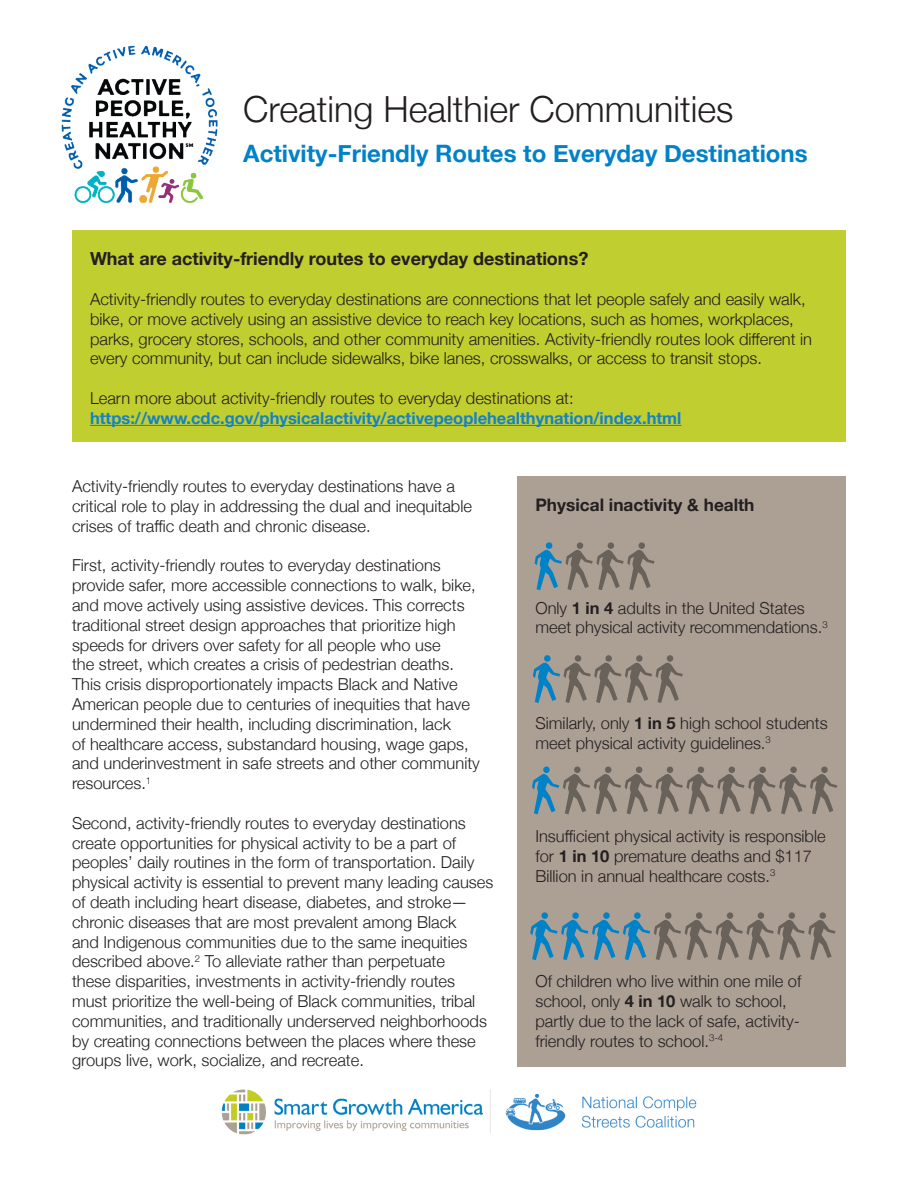
<style>
.page{position:relative;width:918px;height:1188px;background:#fff}
.page>*{position:absolute;margin:0;border:0;box-sizing:border-box;transform-origin:0 0}
.t1{font:300 36px "Helvetica Neue";color:#231f20}
.t2{font:700 24px "Helvetica Neue";color:#0082c8}
.t3{font:700 18px "Helvetica Neue";color:#231f20}
.t4{font:700 17.25px "Helvetica Neue";color:#231f20}
.t5{font:300 16.5px/19.8px "Helvetica Neue";color:#231f20}
.t6{font:700 16.5px "Helvetica Neue";color:#1582c5}
.s1{font-weight:700}
</style>
<div class="page">
<img style="left:61px;top:45px;width:157px;height:159px">
<img style="left:222px;top:1089px;width:475px;height:46px">
<div style="left:517px;top:476px;width:329px;height:590px;background:#aca095"></div>
<div style="left:546px;top:542px;width:6px;height:7px;background:#0082c8;border-radius:50%"></div>
<div style="left:577px;top:542px;width:6px;height:7px;background:#69625b;border-radius:50%"></div>
<div style="left:639px;top:542px;width:6px;height:7px;background:#69625b;border-radius:50%"></div>
<div style="left:544px;top:655px;width:7px;height:7px;background:#0082c8;border-radius:50%"></div>
<div style="left:575px;top:655px;width:6px;height:7px;background:#69625b;border-radius:50%"></div>
<div style="left:636px;top:655px;width:7px;height:7px;background:#69625b;border-radius:50%"></div>
<div style="left:541px;top:912px;width:7px;height:7px;background:#0082c8;border-radius:50%"></div>
<div style="left:572px;top:912px;width:7px;height:7px;background:#0082c8;border-radius:50%"></div>
<div style="left:603px;top:912px;width:7px;height:7px;background:#0082c8;border-radius:50%"></div>
<div style="left:634px;top:912px;width:7px;height:7px;background:#0082c8;border-radius:50%"></div>
<div style="left:696px;top:912px;width:6px;height:7px;background:#69625b;border-radius:50%"></div>
<div style="left:789px;top:912px;width:6px;height:7px;background:#69625b;border-radius:50%"></div>
<div style="left:819px;top:912px;width:7px;height:7px;background:#69625b;border-radius:50%"></div>
<div style="left:608px;top:542px;width:6px;height:7px;background:#69625b;border-radius:50%"></div>
<svg style="left:535px;top:550px;width:120px;height:40px"></svg>
<div style="left:605px;top:655px;width:7px;height:7px;background:#69625b;border-radius:50%"></div>
<div style="left:667px;top:655px;width:6px;height:7px;background:#69625b;border-radius:50%"></div>
<svg style="left:533px;top:663px;width:150px;height:40px"></svg>
<svg style="left:532px;top:767px;width:305px;height:47px"></svg>
<div style="left:665px;top:912px;width:7px;height:7px;background:#69625b;border-radius:50%"></div>
<div style="left:727px;top:912px;width:6px;height:7px;background:#69625b;border-radius:50%"></div>
<div style="left:758px;top:912px;width:6px;height:7px;background:#69625b;border-radius:50%"></div>
<svg style="left:530px;top:920px;width:306px;height:40px"></svg>
<div style="left:72px;top:230px;width:774px;height:212px;background:#c0ce30"></div>
<hr style="left:90px;top:425px;width:591px;height:1px;background:#1582c5">
<p class="t1" style="left:243px;top:80px;width:492px">Creating Healthier Communities</p>
<p class="t2" style="left:243px;top:134px;width:566px">Activity-Friendly Routes to Everyday Destinations</p>
<p class="t3" style="left:90px;top:245px;width:500px">What are activity-friendly routes to everyday destinations?</p>
<p class="t5" style="left:90px;top:288px;width:724px">Activity-friendly routes to everyday destinations are connections that let people safely and easily walk, bike, or move actively using an assistive device to reach key locations, such as homes, workplaces, parks, grocery stores, schools, and other community amenities. Activity-friendly routes look different in every community, but can include sidewalks, bike lanes, crosswalks, or access to transit stops.</p>
<p class="t5" style="left:90px;top:387px;width:485px">Learn more about activity-friendly routes to everyday destinations at:</p>
<p class="t6" style="left:90px;top:405px;width:593px">https://www.cdc.gov/physicalactivity/activepeoplehealthynation/index.html</p>
<p class="t5" style="left:72px;top:475px;width:402px">Activity-friendly routes to everyday destinations have a critical role to play in addressing the dual and inequitable crises of traffic death and chronic disease.</p>
<p class="t5" style="left:72px;top:554px;width:409px">First, activity-friendly routes to everyday destinations provide safer, more accessible connections to walk, bike, and move actively using assistive devices. This corrects traditional street design approaches that prioritize high speeds for drivers over safety for all people who use<br>the street, which creates a crisis of pedestrian deaths.<br>This crisis disproportionately impacts Black and Native American people due to centuries of inequities that have undermined their health, including discrimination, lack<br>of healthcare access, substandard housing, wage gaps, and underinvestment in safe streets and other community resources.<sup>1</sup></p>
<p class="t5" style="left:72px;top:812px;width:423px">Second, activity-friendly routes to everyday destinations create opportunities for physical activity to be a part of peoples’ daily routines in the form of transportation. Daily physical activity is essential to prevent many leading causes of death including heart disease, diabetes, and stroke— chronic diseases that are most prevalent among Black<br>and Indigenous communities due to the same inequities described above.<sup>2</sup> To alleviate rather than perpetuate<br>these disparities, investments in activity-friendly routes must prioritize the well-being of Black communities, tribal communities, and traditionally underserved neighborhoods by creating connections between the places where these groups live, work, socialize, and recreate.</p>
<p class="t4" style="left:535px;top:491px;width:221px">Physical inactivity &amp; health</p>
<p class="t5" style="left:535px;top:597px;width:294px">Only <span class="s1">1 in 4</span> adults in the United States meet physical activity recommendations.<sup>3</sup></p>
<p class="t5" style="left:535px;top:712px;width:294px">Similarly, only <span class="s1">1 in 5</span> high school students meet physical activity guidelines.<sup>3</sup></p>
<p class="t5" style="left:535px;top:825px;width:292px">Insufficient physical activity is responsible for <span class="s1">1 in 10</span> premature deaths and $117<br>Billion in annual healthcare costs.<sup>3</sup></p>
<p class="t5" style="left:535px;top:970px;width:267px">Of children who live within one mile of school, only <span class="s1">4 in 10</span> walk to school, partly due to the lack of safe, activity&shy;friendly routes to school.<sup>3-4</sup></p>
</div>
